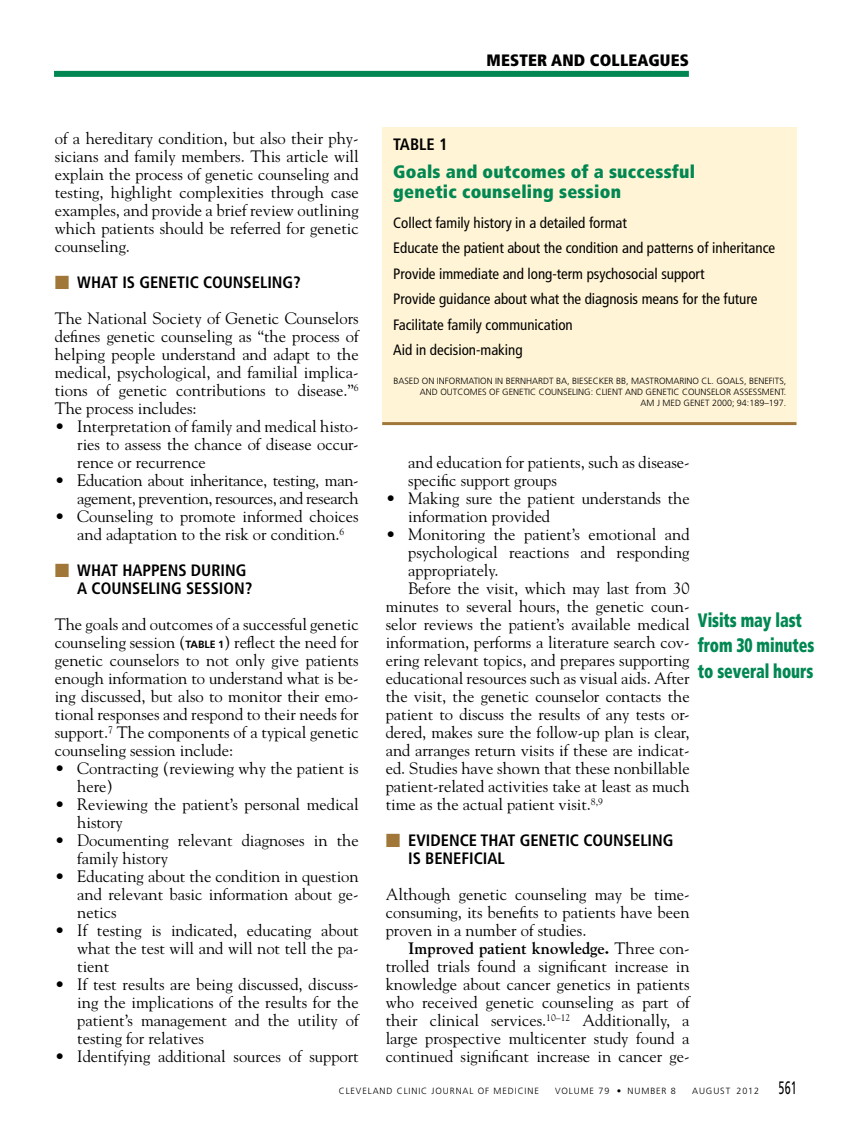
<style>
.page{position:relative;width:851px;height:1134px;background:#fff}
.page>*{position:absolute;margin:0;border:0;box-sizing:border-box;transform-origin:0 0}
.t1{font:900 condensed 19.5px/25.5px "Frutiger LT Std";letter-spacing:-.005em;color:#008752;scale:.8 1}
.t2{font:900 condensed 18px/19.5px "Frutiger LT Std";letter-spacing:.015em;color:#008752}
.t3{font:16.5px/18px "Goudy Std";color:#000;text-align:justify}
.t4{font:700 condensed 16.5px/18px "Frutiger LT Std";color:#000}
.t5{font:16.5px/18px "Goudy Std";letter-spacing:-.02em;color:#000;text-align:right}
.t6{font:900 condensed 16.5px "Frutiger LT Std";letter-spacing:.01em;color:#000}
.t7{font:condensed 15px/25.5px "Frutiger LT Std";color:#000}
.t8{font:300 9px "Frutiger LT Std";letter-spacing:.1em;color:#000}
.t9{font:300 9px "Frutiger LT Std";color:#000}
.s1{font-family:"Universal Std Newswith Comm Pi";font-weight:400;font-stretch:normal;color:#a17739}
.s2{font-family:"Frutiger LT Std";font-weight:700;font-size:10.5px}
.s3{font-weight:700}
.s4{font-weight:400;font-size:18px}
</style>
<div class="page">
<div style="left:54px;top:71px;width:634px;height:6px;background:#008752"></div>
<div style="left:382px;top:127px;width:414px;height:298px;background:#fff4d5"></div>
<hr style="left:382px;top:422px;width:414px;height:3px;background:#a17739">
<p class="t6" style="left:486px;top:51px;width:204px">MESTER AND COLLEAGUES</p>
<p class="t3" style="left:55px;top:129px;width:305px">of a hereditary condition, but also their phy&shy;sicians and family members. This article will explain the process of genetic counseling and testing, highlight complexities through case examples, and provide a brief review outlining which patients should be referred for genetic counseling.</p>
<p class="t4" style="left:55px;top:273px;width:247px"><span class="s1">■</span> WHAT IS GENETIC COUNSELING?</p>
<p class="t3" style="left:55px;top:309px;width:305px">The National Society of Genetic Counselors defines genetic counseling as “the process of helping people understand and adapt to the medical, psychological, and familial implica&shy;tions of genetic contributions to disease.”<sup>6<br></sup>The process includes:</p>
<p class="t3" style="left:77px;top:417px;width:283px;text-indent:-23px">• Interpretation of family and medical histo&shy;ries to assess the chance of disease occur&shy;rence or recurrence</p>
<p class="t5" style="left:55px;top:471px;width:305px">• Education about inheritance, testing, man&shy;agement, prevention, resources, and research</p>
<p class="t3" style="left:55px;top:507px;width:305px;text-align:center">• Counseling to promote informed choices and adaptation to the risk or condition.<sup>6</sup></p>
<p class="t4" style="left:77px;top:561px;width:177px;text-indent:-23px"><span class="s1">■</span> WHAT HAPPENS durINg<br>A COUNSELING SESSION?</p>
<p class="t3" style="left:55px;top:615px;width:305px">The goals and outcomes of a successful genetic counseling session (<span class="s2">TABLE 1</span>) reflect the need for genetic counselors to not only give patients enough information to understand what is be&shy;ing discussed, but also to monitor their emo&shy;tional responses and respond to their needs for support.<sup>7</sup> The components of a typical genetic counseling session include:</p>
<p class="t3" style="left:77px;top:759px;width:283px;text-indent:-23px">• Contracting (reviewing why the patient is here)</p>
<p class="t3" style="left:77px;top:795px;width:283px;text-indent:-23px">• Reviewing the patient’s personal medical history</p>
<p class="t3" style="left:77px;top:831px;width:283px;text-indent:-23px">• Documenting relevant diagnoses in the family history</p>
<p class="t3" style="left:77px;top:867px;width:283px;text-indent:-23px">• Educating about the condition in question and relevant basic information about ge&shy;netics</p>
<p class="t3" style="left:77px;top:921px;width:283px;text-indent:-23px">• If testing is indicated, educating about what the test will and will not tell the pa&shy;tient</p>
<p class="t3" style="left:77px;top:975px;width:283px;text-indent:-23px">• If test results are being discussed, discuss&shy;ing the implications of the results for the patient’s management and the utility of testing for relatives</p>
<p class="t3" style="left:55px;top:1047px;width:305px">• Identifying additional sources of support</p>
<p class="t4" style="left:393px;top:135px;width:56px">TABLE 1</p>
<p class="t2" style="left:393px;top:162px;width:303px">Goals and outcomes of a successful genetic counseling session</p>
<p class="t7" style="left:393px;top:210px;width:383px">Collect family history in a detailed format<br>Educate the patient about the condition and patterns of inheritance Provide immediate and long-term psychosocial support<br>Provide guidance about what the diagnosis means for the future Facilitate family communication<br>Aid in decision-making</p>
<p class="t9" style="left:393px;top:376px;width:145px">BASED ON INFORMATION IN BERN HARDT</p>
<p class="t8" style="left:556px;top:376px;width:26px">BA, BIESEC</p>
<p class="t8" style="left:598px;top:376px;width:47px">KER BB, MASTROMARINO</p>
<p class="t8" style="left:701px;top:376px;width:28px">CL. GOALS</p>
<p class="t8" style="left:744px;top:376px;width:16px">, BENEFITS</p>
<p class="t8" style="left:784px;top:376px;width:4px">,</p>
<p class="t8" style="left:420px;top:387px;width:7px">AND</p>
<p class="t8" style="left:440px;top:387px;width:7px">OUTCOMES</p>
<p class="t8" style="left:489px;top:387px;width:19px">OF GENETIC</p>
<p class="t8" style="left:538px;top:387px;width:7px">COUNSELING</p>
<p class="t8" style="left:590px;top:387px;width:11px">: CLIENT</p>
<p class="t8" style="left:625px;top:387px;width:7px">AND</p>
<p class="t8" style="left:645px;top:387px;width:6px">GENETIC</p>
<p class="t8" style="left:682px;top:387px;width:7px">COUNSELOR</p>
<p class="t8" style="left:733px;top:387px;width:7px">ASSESSMENT</p>
<p class="t8" style="left:784px;top:387px;width:4px">.</p>
<p class="t8" style="left:640px;top:398px;width:56px">AM J MED GENET</p>
<p class="t9" style="left:712px;top:398px;width:76px">2000; 94:189–197.</p>
<p class="t3" style="left:408px;top:453px;width:283px">and education for patients, such as disease&shy;specific support groups</p>
<p class="t3" style="left:408px;top:489px;width:283px;text-indent:-23px">• Making sure the patient understands the information provided</p>
<p class="t3" style="left:385px;top:525px;width:305px">• Monitoring the patient’s emotional and</p>
<p class="t3" style="left:408px;top:543px;width:283px">psychological reactions and responding</p>
<p class="t3" style="left:408px;top:561px;width:92px">appropriately.</p>
<p class="t3" style="left:408px;top:579px;width:283px">Before the visit, which may last from 30</p>
<p class="t3" style="left:385px;top:597px;width:305px">minutes to several hours, the genetic coun-</p>
<p class="t3" style="left:385px;top:615px;width:305px">selor reviews the patient’s available medical</p>
<p class="t3" style="left:385px;top:633px;width:305px">information, performs a literature search cov-</p>
<p class="t3" style="left:385px;top:651px;width:305px">ering relevant topics, and prepares supporting</p>
<p class="t3" style="left:385px;top:669px;width:305px">educational resources such as visual aids. After</p>
<p class="t3" style="left:385px;top:687px;width:305px">the visit, the genetic counselor contacts the</p>
<p class="t3" style="left:385px;top:705px;width:305px">patient to discuss the results of any tests or-</p>
<p class="t3" style="left:385px;top:723px;width:305px">dered, makes sure the follow-up plan is clear,</p>
<p class="t3" style="left:385px;top:741px;width:305px">and arranges return visits if these are indicat-</p>
<p class="t3" style="left:385px;top:759px;width:305px">ed. Studies have shown that these nonbillable</p>
<p class="t3" style="left:385px;top:777px;width:305px">patient-related activities take at least as much</p>
<p class="t3" style="left:385px;top:795px;width:219px">time as the actual patient visit.<sup>8,9</sup></p>
<p class="t4" style="left:408px;top:831px;width:267px;text-indent:-23px"><span class="s1">■</span> EVIDENCE THAT GENETIC COUNSELING<br>IS BENEFICIAL</p>
<p class="t3" style="left:385px;top:885px;width:305px">Although genetic counseling may be time&shy;consuming, its benefits to patients have been proven in a number of studies.</p>
<p class="t3" style="left:385px;top:939px;width:305px;text-indent:23px"><span class="s3">Improved patient knowledge.</span> Three con&shy;trolled trials found a significant increase in knowledge about cancer genetics in patients who received genetic counseling as part of their clinical services.<sup>10–12</sup> Additionally, a large prospective multicenter study found a continued significant increase in cancer ge-</p>
<p class="t1" style="left:698px;top:607px;width:147px">Visits may last from 30 minutes to several hours</p>
<p class="t8" style="left:339px;top:1085px;width:202px">CLEVELAND CLINIC JOURNAL OF MEDICINE</p>
<p class="t8" style="left:555px;top:1085px;width:122px">VOLUME 79 • NUMBER 8</p>
<p class="t8" style="left:692px;top:1085px;width:106px">AUGUST 2012 <span class="s4">561</span></p>
</div>
